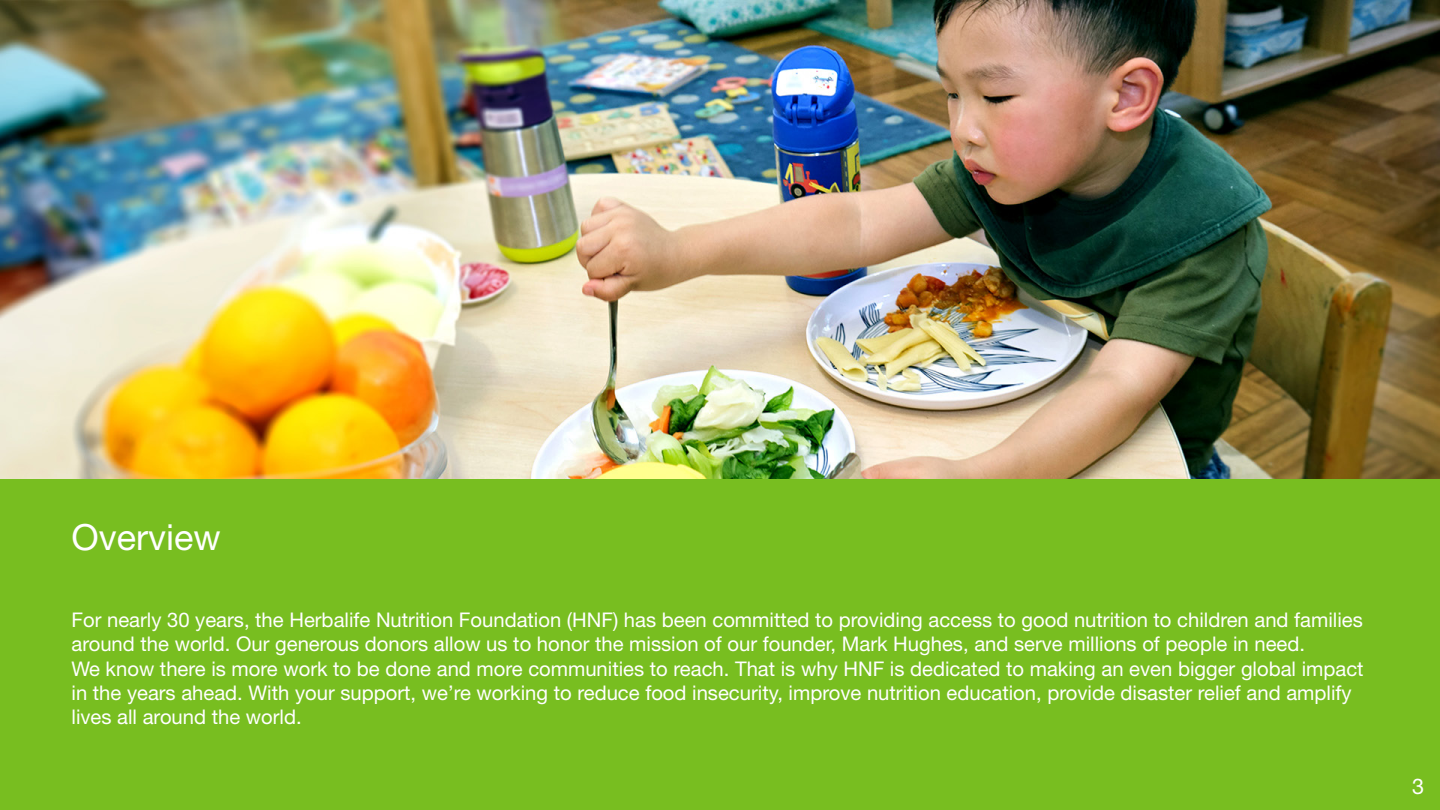
<style>
.page{position:relative;width:1440px;height:810px;background:#fff}
.page>*{position:absolute;margin:0;border:0;box-sizing:border-box;transform-origin:0 0}
.t1{font:36px "Helvetica Neue LT Std";color:#fff}
.t2{font:21.6px "Helvetica Neue LT Std";color:#fff}
.t3{font:20.25px/24.3px "Helvetica Neue LT Std";color:#fff}
</style>
<div class="page">
<img style="left:0;top:0;width:1440px;height:479px">
<div style="left:0;top:479px;width:1440px;height:331px;background:#78be20"></div>
<h1 class="t1" style="left:72px;top:516px;width:151px">Overview</h1>
<p class="t3" style="left:72px;top:608px;width:1294px">For nearly 30 years, the Herbalife Nutrition Foundation (HNF) has been committed to providing access to good nutrition to children and families around the world. Our generous donors allow us to honor the mission of our founder, Mark Hughes, and serve millions of people in need.<br>We know there is more work to be done and more communities to reach. That is why HNF is dedicated to making an even bigger global impact in the years ahead. With your support, we’re working to reduce food insecurity, improve nutrition education, provide disaster relief and amplify lives all around the world.</p>
<p class="t2" style="left:1412px;top:773px;width:14px">3</p>
</div>
